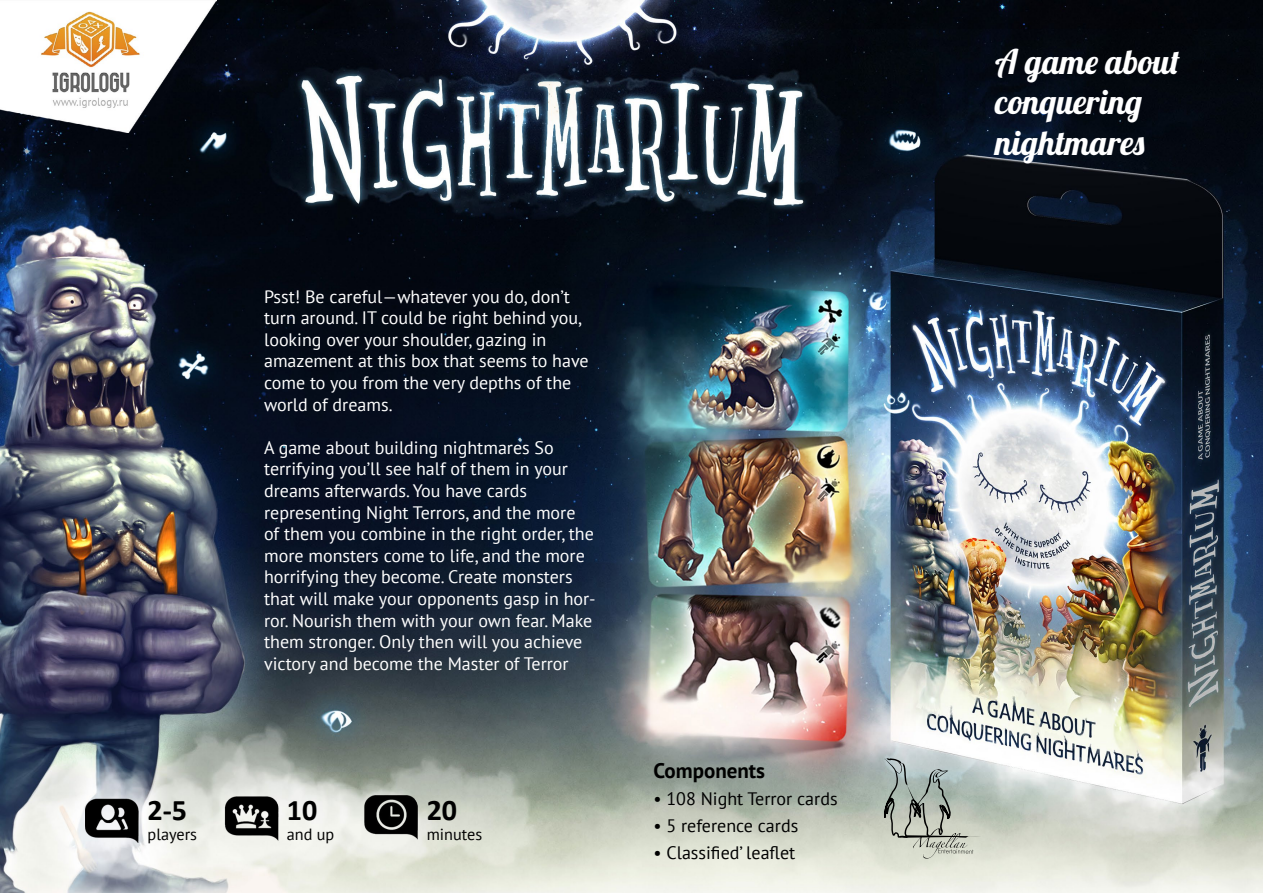
<style>
.page{position:relative;width:1263px;height:893px;background:#fff}
.page>*{position:absolute;margin:0;border:0;box-sizing:border-box;transform-origin:0 0}
.t1{font:33.9px/40.7px "Lobster";color:#fff}
.t2{font:700 30px "Calibri";color:#000}
.t3{font:700 21px "PT Sans";color:#000}
.t4{font:18px/21.6px "PT Sans";color:#fff}
.t5{font:18px "PT Sans";color:#000}
.t6{font:16.2px "PT Sans";color:#000}
</style>
<div class="page">
<img style="left:0;top:0;width:1263px;height:893px">
<img style="left:85px;top:795px;width:363px;height:48px">
<img style="left:0;top:0;width:217px;height:132px">
<svg style="left:883px;top:758px;width:98px;height:100px;background:#adb5ad"></svg>
<h2 class="t2" style="left:148px;top:791px;width:41px">2-5</h2>
<p class="t6" style="left:148px;top:823px;width:51px">players</p>
<p class="t4" style="left:264px;top:285px;width:326px">Psst! Be careful—whatever you do, don’t turn around. IT could be right behind you, looking over your shoulder, gazing in amazement at this box that seems to have come to you from the very depths of the world of dreams.</p>
<p class="t4" style="left:264px;top:436px;width:333px">A game about building nightmares So terrifying you’ll see half of them in your dreams afterwards. You have cards representing Night Terrors, and the more<br>of them you combine in the right order, the more monsters come to life, and the more horrifying they become. Create monsters that will make your opponents gasp in hor&shy;ror. Nourish them with your own fear. Make them stronger. Only then will you achieve victory and become the Master of Terror</p>
<h2 class="t2" style="left:287px;top:791px;width:32px">10</h2>
<p class="t6" style="left:287px;top:823px;width:49px">and up</p>
<h2 class="t2" style="left:427px;top:791px;width:32px">20</h2>
<p class="t6" style="left:427px;top:823px;width:57px">minutes</p>
<p class="t3" style="left:653px;top:757px;width:113px">Components</p>
<p class="t5" style="left:653px;top:787px;width:186px">• 108 Night Terror cards</p>
<p class="t5" style="left:653px;top:814px;width:146px">• 5 reference cards</p>
<p class="t5" style="left:653px;top:841px;width:143px">• Classified’ leaflet</p>
<h1 class="t1" style="left:995px;top:41px;width:186px">A game about conquering nightmares</h1>
</div>
